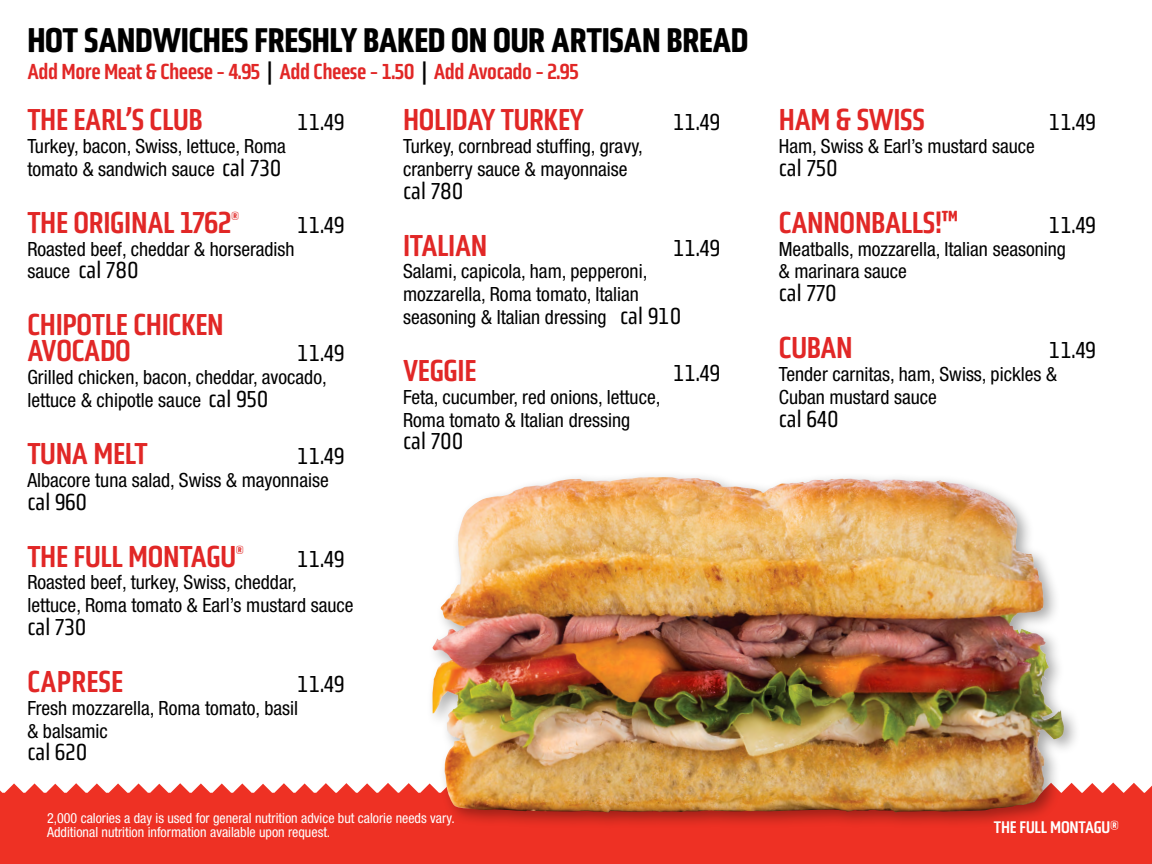
<style>
.page{position:relative;width:1152px;height:864px;background:#fff}
.page>*{position:absolute;margin:0;border:0;box-sizing:border-box;transform-origin:0 0}
.t1{font:500 35.2px "Obvia Condensed";letter-spacing:-.01em;color:#000}
.t2{font:31.2px/26px "Obvia Condensed";letter-spacing:-.01em;color:#e12726}
.t3{font:24px "Obvia Condensed";color:#000}
.t4{font:22.4px "Obvia Condensed";letter-spacing:-.02em;color:#e12726}
.t5{font:condensed 19.6px/22.8px "Helvetica Neue LT Pro";color:#000}
.t6{font:17.4px "Obvia Condensed";letter-spacing:-.01em;color:#fff}
.t7{font:condensed 14px/14.4px "Helvetica Neue LT Pro";color:#fff}
.s1{color:#000}
.s2{font-family:"Obvia Condensed";font-stretch:normal;font-size:24px}
.s3{font-family:"Helvetica Neue LT Pro";font-stretch:condensed;font-size:19.6px}
</style>
<div class="page">
<div style="left:0;top:783px;width:1152px;height:81px;background:#ee3124"></div>
<div style="left:426px;top:471px;width:655px;height:359px;background:#000;opacity:.35"></div>
<img style="left:432px;top:478px;width:207px;height:333px">
<h1 class="t1" style="left:27px;top:19px;width:723px">HOT SANDWICHES FRESHLY BAKED ON OUR ARTISAN BREAD</h1>
<p class="t4" style="left:27px;top:58px;width:553px">Add More Meat &amp; Cheese - 4.95 <span class="s1">|</span> Add Cheese - 1.50 <span class="s1">|</span> Add Avocado - 2.95</p>
<h2 class="t2" style="left:27px;top:107px;width:177px">THE EARL’S CLUB</h2>
<p class="t3" style="left:297px;top:108px;width:48px">11.49</p>
<p class="t5" style="left:27px;top:135px;width:260px">Turkey, bacon, Swiss, lettuce, Roma tomato &amp; sandwich sauce <span class="s2">cal 730</span></p>
<h2 class="t2" style="left:27px;top:209px;width:213px">THE ORIGINAL 1762<sup>®</sup></h2>
<p class="t3" style="left:297px;top:211px;width:48px">11.49</p>
<p class="t5" style="left:27px;top:237px;width:269px">Roasted beef, cheddar &amp; horseradish</p>
<p class="t3" style="left:27px;top:257px;width:113px"><span class="s3">sauce</span> cal 780</p>
<h2 class="t2" style="left:27px;top:312px;width:198px">CHIPOTLE CHICKEN<br>AVOCADO</h2>
<p class="t3" style="left:297px;top:340px;width:48px">11.49</p>
<p class="t5" style="left:27px;top:366px;width:301px">Grilled chicken, bacon, cheddar, avocado, lettuce &amp; chipotle sauce <span class="s2">cal 950</span></p>
<h2 class="t2" style="left:27px;top:441px;width:122px">TUNA MELT</h2>
<p class="t3" style="left:297px;top:442px;width:48px">11.49</p>
<p class="t5" style="left:27px;top:468px;width:303px">Albacore tuna salad, Swiss &amp; mayonnaise</p>
<p class="t3" style="left:27px;top:488px;width:61px">cal 960</p>
<h2 class="t2" style="left:27px;top:543px;width:218px">THE FULL MONTAGU<sup>®</sup></h2>
<p class="t3" style="left:297px;top:545px;width:48px">11.49</p>
<p class="t5" style="left:27px;top:571px;width:328px">Roasted beef, turkey, Swiss, cheddar, lettuce, Roma tomato &amp; Earl’s mustard sauce</p>
<p class="t3" style="left:27px;top:613px;width:61px">cal 730</p>
<h2 class="t2" style="left:28px;top:669px;width:97px">CAPRESE</h2>
<p class="t3" style="left:297px;top:670px;width:48px">11.49</p>
<p class="t5" style="left:27px;top:696px;width:272px">Fresh mozzarella, Roma tomato, basil &amp; balsamic</p>
<p class="t3" style="left:27px;top:739px;width:61px">cal 620</p>
<h2 class="t2" style="left:403px;top:107px;width:182px">HOLIDAY TURKEY</h2>
<p class="t3" style="left:673px;top:108px;width:48px">11.49</p>
<p class="t5" style="left:403px;top:135px;width:241px">Turkey, cornbread stuffing, gravy, cranberry sauce &amp; mayonnaise</p>
<p class="t3" style="left:403px;top:177px;width:62px">cal 780</p>
<h2 class="t2" style="left:403px;top:232px;width:86px">ITALIAN</h2>
<p class="t3" style="left:673px;top:234px;width:48px">11.49</p>
<p class="t5" style="left:403px;top:260px;width:280px">Salami, capicola, ham, pepperoni, mozzarella, Roma tomato, Italian seasoning &amp; Italian dressing <span class="s2">cal 910</span></p>
<h2 class="t2" style="left:403px;top:358px;width:75px">VEGGIE</h2>
<p class="t3" style="left:673px;top:359px;width:48px">11.49</p>
<p class="t5" style="left:403px;top:385px;width:259px">Feta, cucumber, red onions, lettuce,<br>Roma tomato &amp; Italian dressing</p>
<p class="t3" style="left:403px;top:428px;width:62px">cal 700</p>
<p class="t7" style="left:47px;top:811px;width:409px">2,000 calories a day is used for general nutrition advice but calorie needs vary.<br>Additional nutrition information available upon request.</p>
<h2 class="t2" style="left:779px;top:107px;width:148px">HAM &amp; SWISS</h2>
<p class="t3" style="left:1049px;top:108px;width:48px">11.49</p>
<p class="t5" style="left:779px;top:135px;width:258px">Ham, Swiss &amp; Earl’s mustard sauce</p>
<p class="t3" style="left:779px;top:154px;width:60px">cal 750</p>
<h2 class="t2" style="left:779px;top:209px;width:181px">CANNONBALLS!™</h2>
<p class="t3" style="left:1049px;top:211px;width:48px">11.49</p>
<p class="t5" style="left:779px;top:237px;width:289px">Meatballs, mozzarella, Italian seasoning &amp; marinara sauce</p>
<p class="t3" style="left:779px;top:279px;width:60px">cal 770</p>
<h2 class="t2" style="left:779px;top:335px;width:76px">CUBAN</h2>
<p class="t3" style="left:1049px;top:336px;width:48px">11.49</p>
<p class="t5" style="left:779px;top:363px;width:280px">Tender carnitas, ham, Swiss, pickles &amp;<br>Cuban mustard sauce</p>
<p class="t3" style="left:779px;top:405px;width:61px">cal 640</p>
<p class="t6" style="left:994px;top:817px;width:127px">THE FULL MONTAGU®</p>
</div>
